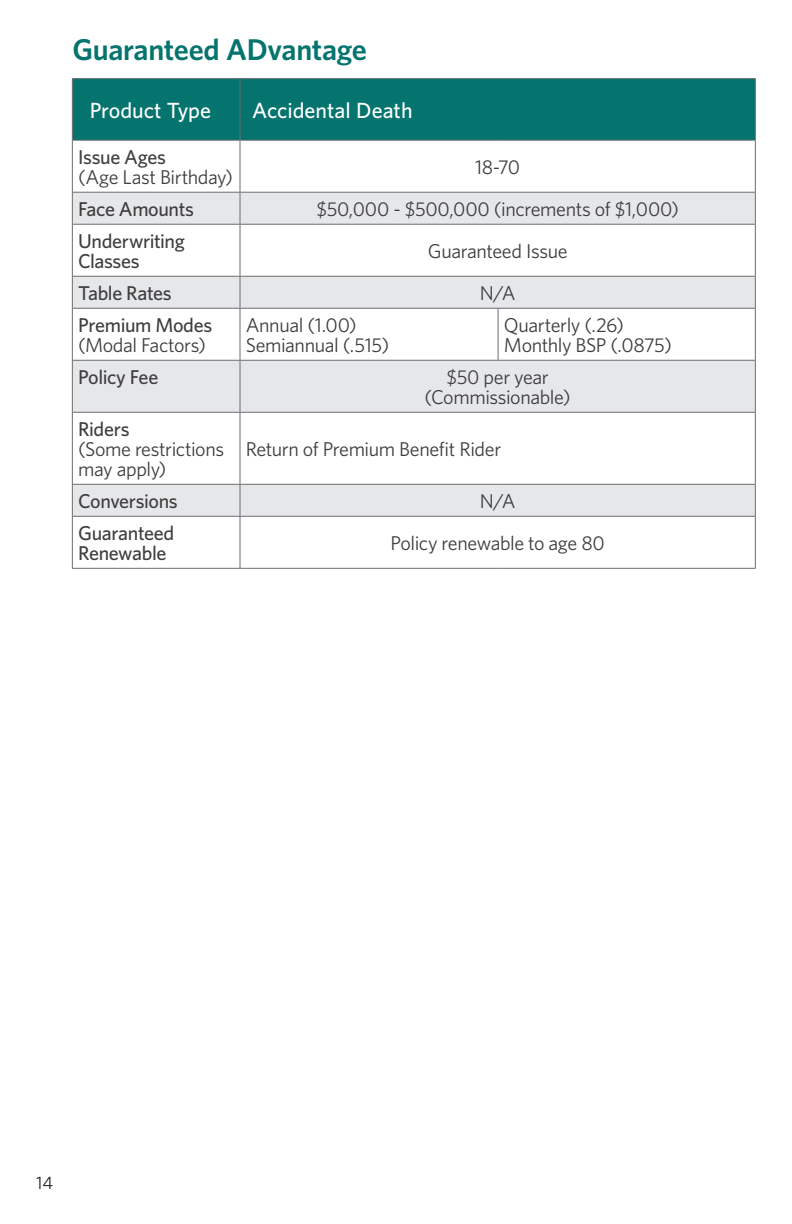
<style>
.page{position:relative;width:792px;height:1224px;background:#fff}
.page>*{position:absolute;margin:0;border:0;box-sizing:border-box;transform-origin:0 0}
.t1{font:600 30px "Whitney";letter-spacing:-.01em;color:#05746e}
.t2{font:500 22px "Whitney";color:#fff}
.BODY-1{font:20px/20px "Whitney";letter-spacing:-.02em;color:#3e3e3f}
.BODY-1-2{font:500 20px/20px "Whitney";letter-spacing:-.02em;color:#3e3e3f}
.t3{font:18px "Whitney";color:#231f20}
.s1{font-weight:500}
</style>
<div class="page">
<div style="left:73px;top:79px;width:682px;height:61px;background:#05746e"></div>
<svg style="left:73px;top:141px;width:682px;height:427px"></svg>
<div style="left:73px;top:193px;width:682px;height:31px;background:#e6e7e9"></div>
<svg style="left:73px;top:277px;width:682px;height:239px"></svg>
<hr style="left:72px;top:78px;width:168px;height:1px;background:#6c6d70">
<hr style="left:72px;top:79px;width:1px;height:61px;background:#6c6d70">
<hr style="left:240px;top:78px;width:258px;height:1px;background:#6c6d70">
<hr style="left:240px;top:79px;width:1px;height:61px;background:#6c6d70">
<hr style="left:498px;top:78px;width:258px;height:1px;background:#6c6d70">
<hr style="left:755px;top:79px;width:1px;height:61px;background:#6c6d70">
<hr style="left:72px;top:140px;width:168px;height:1px;background:#6c6d70">
<hr style="left:72px;top:141px;width:1px;height:51px;background:#6c6d70">
<hr style="left:240px;top:140px;width:258px;height:1px;background:#6c6d70">
<hr style="left:240px;top:141px;width:1px;height:51px;background:#6c6d70">
<hr style="left:498px;top:140px;width:258px;height:1px;background:#6c6d70">
<hr style="left:755px;top:141px;width:1px;height:51px;background:#6c6d70">
<hr style="left:72px;top:192px;width:168px;height:1px;background:#6c6d70">
<hr style="left:72px;top:193px;width:1px;height:31px;background:#6c6d70">
<hr style="left:240px;top:192px;width:258px;height:1px;background:#6c6d70">
<hr style="left:240px;top:193px;width:1px;height:31px;background:#6c6d70">
<hr style="left:498px;top:192px;width:258px;height:1px;background:#6c6d70">
<hr style="left:755px;top:193px;width:1px;height:31px;background:#6c6d70">
<hr style="left:72px;top:224px;width:168px;height:1px;background:#6c6d70">
<hr style="left:72px;top:225px;width:1px;height:51px;background:#6c6d70">
<hr style="left:240px;top:224px;width:258px;height:1px;background:#6c6d70">
<hr style="left:240px;top:225px;width:1px;height:51px;background:#6c6d70">
<hr style="left:498px;top:224px;width:258px;height:1px;background:#6c6d70">
<hr style="left:755px;top:225px;width:1px;height:51px;background:#6c6d70">
<hr style="left:72px;top:309px;width:1px;height:51px;background:#6c6d70">
<hr style="left:240px;top:309px;width:1px;height:51px;background:#6c6d70">
<hr style="left:498px;top:309px;width:1px;height:51px;background:#6c6d70">
<hr style="left:755px;top:309px;width:1px;height:51px;background:#6c6d70">
<hr style="left:72px;top:413px;width:1px;height:71px;background:#6c6d70">
<hr style="left:240px;top:413px;width:1px;height:71px;background:#6c6d70">
<hr style="left:755px;top:413px;width:1px;height:71px;background:#6c6d70">
<hr style="left:72px;top:517px;width:1px;height:51px;background:#6c6d70">
<hr style="left:240px;top:517px;width:1px;height:51px;background:#6c6d70">
<hr style="left:755px;top:517px;width:1px;height:51px;background:#6c6d70">
<hr style="left:72px;top:568px;width:168px;height:1px;background:#6c6d70">
<hr style="left:240px;top:568px;width:258px;height:1px;background:#6c6d70">
<hr style="left:498px;top:568px;width:258px;height:1px;background:#6c6d70">
<hr style="left:240px;top:276px;width:258px;height:1px;background:#6c6d70">
<hr style="left:498px;top:276px;width:258px;height:1px;background:#6c6d70">
<hr style="left:755px;top:277px;width:1px;height:31px;background:#6c6d70">
<hr style="left:240px;top:308px;width:258px;height:1px;background:#6c6d70">
<hr style="left:498px;top:308px;width:258px;height:1px;background:#6c6d70">
<hr style="left:72px;top:276px;width:168px;height:1px;background:#6c6d70">
<hr style="left:72px;top:277px;width:1px;height:31px;background:#6c6d70">
<hr style="left:240px;top:277px;width:1px;height:31px;background:#6c6d70">
<hr style="left:72px;top:308px;width:168px;height:1px;background:#6c6d70">
<hr style="left:72px;top:360px;width:168px;height:1px;background:#6c6d70">
<hr style="left:72px;top:361px;width:1px;height:51px;background:#6c6d70">
<hr style="left:72px;top:412px;width:168px;height:1px;background:#6c6d70">
<hr style="left:240px;top:360px;width:258px;height:1px;background:#6c6d70">
<hr style="left:240px;top:361px;width:1px;height:51px;background:#6c6d70">
<hr style="left:498px;top:360px;width:258px;height:1px;background:#6c6d70">
<hr style="left:755px;top:361px;width:1px;height:51px;background:#6c6d70">
<hr style="left:240px;top:412px;width:258px;height:1px;background:#6c6d70">
<hr style="left:498px;top:412px;width:258px;height:1px;background:#6c6d70">
<hr style="left:72px;top:484px;width:168px;height:1px;background:#6c6d70">
<hr style="left:72px;top:485px;width:1px;height:31px;background:#6c6d70">
<hr style="left:72px;top:516px;width:168px;height:1px;background:#6c6d70">
<hr style="left:240px;top:484px;width:258px;height:1px;background:#6c6d70">
<hr style="left:240px;top:485px;width:1px;height:31px;background:#6c6d70">
<hr style="left:498px;top:484px;width:258px;height:1px;background:#6c6d70">
<hr style="left:755px;top:485px;width:1px;height:31px;background:#6c6d70">
<hr style="left:240px;top:516px;width:258px;height:1px;background:#6c6d70">
<hr style="left:498px;top:516px;width:258px;height:1px;background:#6c6d70">
<p class="t1" style="left:72px;top:30px;width:296px">Guaranteed ADvantage</p>
<p class="t2" style="left:90px;top:96px;width:123px">Product Type</p>
<p class="t2" style="left:252px;top:96px;width:162px">Accidental Death</p>
<p class="BODY-1" style="left:78px;top:147px;width:156px"><span class="s1">Issue Ages<br></span>(Age Last Birthday)</p>
<p class="BODY-1" style="left:475px;top:157px;width:47px">18-70</p>
<p class="BODY-1-2" style="left:78px;top:199px;width:117px">Face Amounts</p>
<p class="BODY-1" style="left:316px;top:199px;width:364px">$50,000 - $500,000 (increments of $1,000)</p>
<p class="BODY-1-2" style="left:78px;top:231px;width:108px">Underwriting<br>Classes</p>
<p class="BODY-1" style="left:428px;top:241px;width:141px">Guaranteed Issue</p>
<p class="BODY-1-2" style="left:78px;top:283px;width:95px">Table Rates</p>
<p class="BODY-1" style="left:480px;top:283px;width:37px">N/A</p>
<p class="BODY-1" style="left:78px;top:315px;width:136px"><span class="s1">Premium Modes </span>(Modal Factors)</p>
<p class="BODY-1" style="left:246px;top:315px;width:145px">Annual (1.00)<br>Semiannual (.515)</p>
<p class="BODY-1" style="left:504px;top:315px;width:170px">Quarterly (.26)<br>Monthly BSP (.0875)</p>
<p class="BODY-1-2" style="left:78px;top:367px;width:82px">Policy Fee</p>
<p class="BODY-1" style="left:425px;top:367px;width:148px;text-align:center">$50 per year (Commissionable)</p>
<p class="BODY-1" style="left:78px;top:419px;width:148px"><span class="s1">Riders<br></span>(Some restrictions may apply)</p>
<p class="BODY-1" style="left:246px;top:439px;width:257px">Return of Premium Benefit Rider</p>
<p class="BODY-1-2" style="left:78px;top:491px;width:101px">Conversions</p>
<p class="BODY-1" style="left:480px;top:491px;width:37px">N/A</p>
<p class="BODY-1-2" style="left:78px;top:523px;width:98px">Guaranteed<br>Renewable</p>
<p class="BODY-1" style="left:391px;top:533px;width:216px">Policy renewable to age 80</p>
<p class="t3" style="left:36px;top:1171px;width:19px">14</p>
</div>
